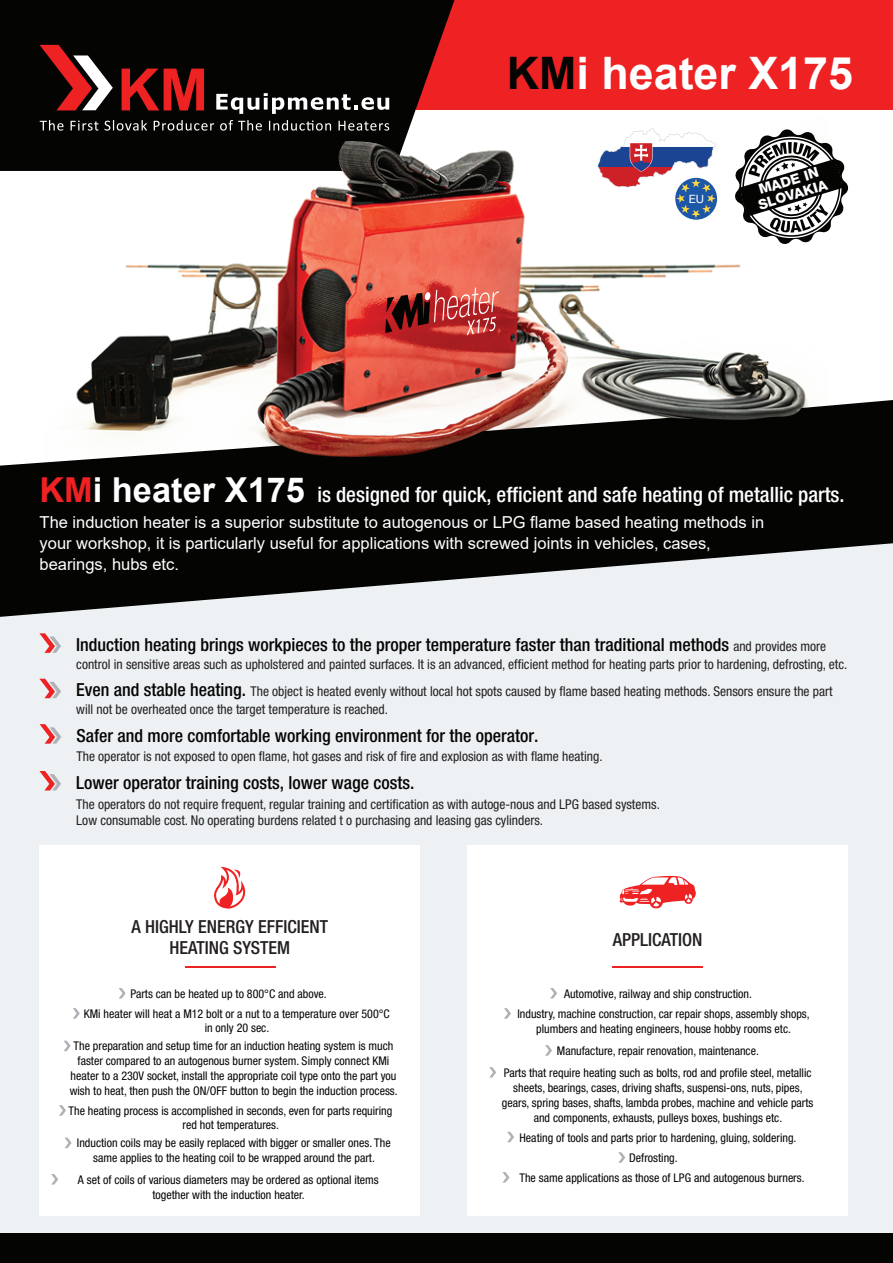
<style>
.page{position:relative;width:893px;height:1263px;background:#fff}
.page>*{position:absolute;margin:0;border:0;box-sizing:border-box;transform-origin:0 0}
.t1{font:700 44.85px "Arial";color:#fff}
.t2{font:700 34.35px "Arial";color:#fff}
.t3{font:500 condensed 21.15px "Helvetica Neue LT Pro";color:#fff}
.t4{font:500 condensed 18px "Helvetica Neue LT Pro";color:#050504}
.t5{font:500 condensed 18px "Helvetica Neue LT Pro";color:#040503}
.t6{font:500 condensed 18px/21px "Helvetica Neue LT Pro";color:#231f20;text-align:center}
.t7{font:16.5px/21px "Arial";color:#fff}
.t8{font:800 13.95px/14.4px "Helvetica Neue LT Pro";color:#fff;text-align:center}
.t9{font:condensed 13.5px/27.3px "Helvetica Neue LT Pro";color:#231f20}
.t10{font:condensed 12px/15px "Helvetica Neue LT Pro";color:#040503;text-align:center}
.t11{font:11.4px "Helvetica Neue LT Pro";color:#fff}
.s1{color:#040503}
.s2{color:#ee2123}
.s3{font-weight:400;font-size:13.5px;color:#231f20}
.s4{font-weight:500;font-size:18px;color:#050504}
</style>
<div class="page">
<div style="left:0;top:525px;width:893px;height:738px;background:#edf1f3"></div>
<img style="left:76px;top:150px;width:730px;height:248px">
<svg style="left:0;top:398px;width:893px;height:219px;fill:#040503"></svg>
<div style="left:416px;top:0;width:477px;height:110px;background:#ee2123"></div>
<svg style="left:0;top:0;width:462px;height:171px;background:#1c1312"></svg>
<svg style="left:40px;top:120px;width:24px;height:11px"></svg>
<svg style="left:71px;top:121px;width:27px;height:10px"></svg>
<svg style="left:104px;top:120px;width:43px;height:11px"></svg>
<svg style="left:154px;top:120px;width:60px;height:11px"></svg>
<svg style="left:220px;top:120px;width:42px;height:11px"></svg>
<svg style="left:269px;top:120px;width:62px;height:11px"></svg>
<svg style="left:338px;top:121px;width:51px;height:10px"></svg>
<svg style="left:122px;top:69px;width:82px;height:41px;background:#8e1515"></svg>
<svg style="left:40px;top:45px;width:73px;height:65px"></svg>
<svg style="left:216px;top:93px;width:173px;height:21px"></svg>
<svg style="left:39px;top:633px;width:22px;height:20px"></svg>
<svg style="left:39px;top:679px;width:22px;height:19px"></svg>
<svg style="left:40px;top:724px;width:21px;height:20px"></svg>
<svg style="left:39px;top:771px;width:22px;height:19px"></svg>
<div style="left:39px;top:845px;width:381px;height:370px;background:#fff"></div>
<svg style="left:214px;top:867px;width:32px;height:42px"></svg>
<hr style="left:186px;top:966px;width:90px;height:2px;background:#ee2123">
<div style="left:467px;top:845px;width:381px;height:370px;background:#fff"></div>
<hr style="left:613px;top:966px;width:90px;height:2px;background:#ee2123">
<svg style="left:620px;top:875px;width:76px;height:33px"></svg>
<div style="left:0;top:1233px;width:893px;height:30px;background:#040503"></div>
<svg style="left:550px;top:988px;width:7px;height:10px"></svg>
<svg style="left:504px;top:1008px;width:7px;height:11px"></svg>
<svg style="left:545px;top:1045px;width:7px;height:11px"></svg>
<svg style="left:489px;top:1067px;width:7px;height:10px"></svg>
<svg style="left:507px;top:1132px;width:7px;height:10px"></svg>
<svg style="left:618px;top:1152px;width:7px;height:11px"></svg>
<svg style="left:119px;top:988px;width:7px;height:10px"></svg>
<svg style="left:73px;top:1008px;width:7px;height:11px"></svg>
<svg style="left:64px;top:1041px;width:7px;height:10px"></svg>
<svg style="left:59px;top:1105px;width:7px;height:11px"></svg>
<svg style="left:65px;top:1138px;width:7px;height:10px"></svg>
<svg style="left:51px;top:1174px;width:7px;height:10px"></svg>
<svg style="left:734px;top:129px;width:115px;height:116px"></svg>
<svg style="left:675px;top:178px;width:42px;height:42px"></svg>
<svg style="left:596px;top:128px;width:120px;height:90px"></svg>
<svg style="left:502px;top:1172px;width:7px;height:10px"></svg>
<svg style="left:385px;top:288px;width:114px;height:47px;background:#ab413e"></svg>
<h1 class="t1" style="left:507px;top:41px;width:347px"><span class="s1">KM</span>i heater X175</h1>
<p class="t11" style="left:689px;top:192px;width:17px">EU</p>
<p class="t8" style="left:752px;top:184px;width:73px;rotate:-17deg">MADE IN<br>SLOVAKIA</p>
<h2 class="t2" style="left:39px;top:466px;width:267px"><span class="s2">KM</span>i heater X175</h2>
<h3 class="t3" style="left:317px;top:482px;width:529px">is designed for quick, efficient and safe heating of metallic parts.</h3>
<h3 class="t7" style="left:40px;top:511px;width:726px">The induction heater is a superior substitute to autogenous or LPG flame based heating methods in your workshop, it is particularly useful for applications with screwed joints in vehicles, cases, bearings, hubs etc.</h3>
<h3 class="t5" style="left:76px;top:634px;width:751px">Induction heating brings workpieces to the proper temperature faster than traditional methods <span class="s3">and provides more</span></h3>
<p class="t9" style="left:76px;top:650px;width:773px">control in sensitive areas such as upholstered and painted surfaces. It is an advanced, efficient method for heating parts prior to hardening, defrosting, etc.<br><span class="s4">Even and stable heating.</span> The object is heated evenly without local hot spots caused by flame based heating methods. Sensors ensure the part</p>
<p class="t9" style="left:76px;top:696px;width:313px">will not be overheated once the target temperature is reached.</p>
<h3 class="t4" style="left:77px;top:725px;width:463px">Safer and more comfortable working environment for the operator.</h3>
<p class="t9" style="left:77px;top:742px;width:528px">The operator is not exposed to open flame, hot gases and risk of fire and explosion as with flame heating.</p>
<h3 class="t4" style="left:76px;top:772px;width:340px">Lower operator training costs, lower wage costs.</h3>
<p class="t9" style="left:76px;top:796px;width:585px;line-height:16.2px">The operators do not require frequent, regular training and certification as with autoge-nous and LPG based systems.<br>Low consumable cost. No operating burdens related t o purchasing and leasing gas cylinders.</p>
<h3 class="t6" style="left:132px;top:915px;width:198px">A HIGHLY ENERGY EFFICIENT<br>HEATING SYSTEM</h3>
<p class="t10" style="left:84px;top:983px;width:307px;line-height:20px;text-align:left;text-indent:47px">Parts can be heated up to 800°C and above.<br>KMi heater will heat a M12 bolt or a nut to a temperature over 500°C</p>
<p class="t10" style="left:74px;top:1018px;width:321px;line-height:18.3px">in only 20 sec.<br>The preparation and setup time for an induction heating system is much</p>
<p class="t10" style="left:70px;top:1053px;width:329px">faster compared to an autogenous burner system. Simply connect KMi heater to a 230V socket, install the appropriate coil type onto the part you wish to heat, then push the ON/OFF button to begin the induction process.</p>
<p class="t10" style="left:69px;top:1103px;width:325px;line-height:14.4px">The heating process is accomplished in seconds, even for parts requiring red hot temperatures.</p>
<p class="t10" style="left:77px;top:1135px;width:315px">Induction coils may be easily replaced with bigger or smaller ones. The same applies to the heating coil to be wrapped around the part.</p>
<p class="t10" style="left:78px;top:1172px;width:302px">A set of coils of various diameters may be ordered as optional items together with the induction heater.</p>
<h3 class="t6" style="left:613px;top:929px;width:91px">APPLICATION</h3>
<p class="t10" style="left:517px;top:983px;width:294px;line-height:20px;text-align:left;text-indent:47px">Automotive, railway and ship construction.<br>Industry, machine construction, car repair shops, assembly shops,</p>
<p class="t10" style="left:536px;top:1021px;width:256px">plumbers and heating engineers, house hobby rooms etc.</p>
<p class="t10" style="left:557px;top:1043px;width:203px">Manufacture, repair renovation, maintenance.</p>
<p class="t10" style="left:504px;top:1065px;width:309px">Parts that require heating such as bolts, rod and profile steel, metallic</p>
<p class="t10" style="left:502px;top:1080px;width:313px">sheets, bearings, cases, driving shafts, suspensi-ons, nuts, pipes, gears, spring bases, shafts, lambda probes, machine and vehicle parts and components, exhausts, pulleys boxes, bushings etc.</p>
<p class="t10" style="left:629px;top:1127px;width:169px;line-height:20.4px;text-align:left;text-indent:-110px">Heating of tools and parts prior to hardening, gluing, soldering.<br>Defrosting.</p>
<p class="t10" style="left:519px;top:1170px;width:287px">The same applications as those of LPG and autogenous burners.</p>
</div>
